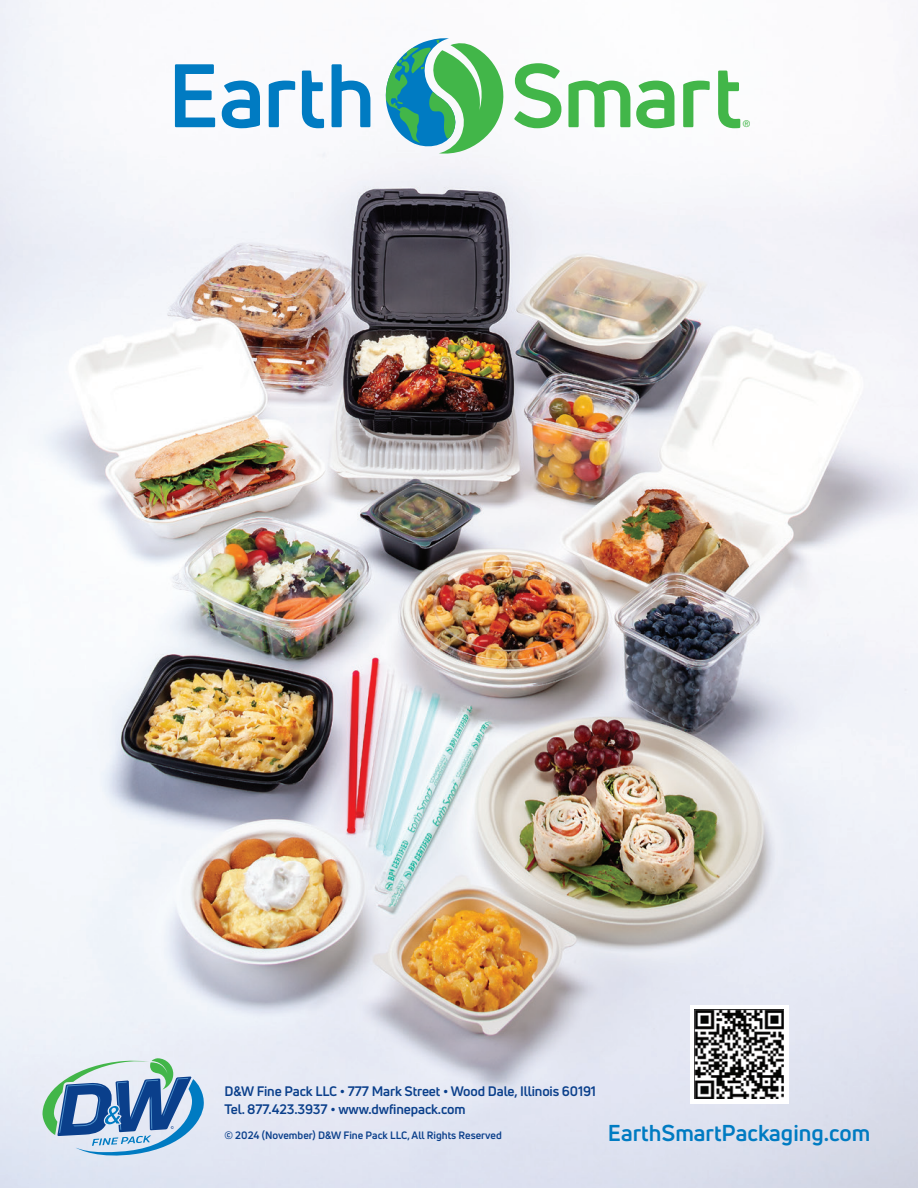
<style>
.page{position:relative;width:918px;height:1188px;background:#fff}
.page>*{position:absolute;margin:0;border:0;box-sizing:border-box;transform-origin:0 0}
.t1{font:700 88.05px "Uni Neue";color:#007bc2}
.t2{font:700 88.05px "Uni Neue";letter-spacing:-.02em;color:#42b649}
.t3{font:700 22.5px "Uni Neue";color:#007bc2}
.t4{font:700 13.5px/18px "Uni Neue";letter-spacing:-.01em;color:#0a3f8b}
.t5{font:700 10.5px "Uni Neue";color:#0a3f8b}
.t6{font:9.3px "Helvetica Neue LT Std";color:#42b649}
</style>
<div class="page">
<img style="left:0;top:0;width:918px;height:1188px">
<svg style="left:384px;top:38px;width:121px;height:116px"></svg>
<svg style="left:42px;top:1058px;width:163px;height:101px;background:#93b4cc"></svg>
<div style="left:690px;top:1005px;width:98px;height:99px;background:#fff"></div>
<img style="left:695px;top:1010px;width:89px;height:89px">
<h1 class="t1" style="left:168px;top:40px;width:209px">Earth</h1>
<h1 class="t2" style="left:510px;top:40px;width:233px">Smart</h1>
<p class="t6" style="left:743px;top:118px;width:9px">®</p>
<p class="t4" style="left:224px;top:1082px;width:373px">D&amp;W Fine Pack LLC • 777 Mark Street • Wood Dale, Illinois 60191<br>Tel. 877.423.3937 • www.dwfinepack.com</p>
<p class="t5" style="left:224px;top:1128px;width:279px">© 2024 (November) D&amp;W Fine Pack LLC, All Rights Reserved</p>
<h2 class="t3" style="left:608px;top:1118px;width:264px">EarthSmartPackaging.com</h2>
</div>
